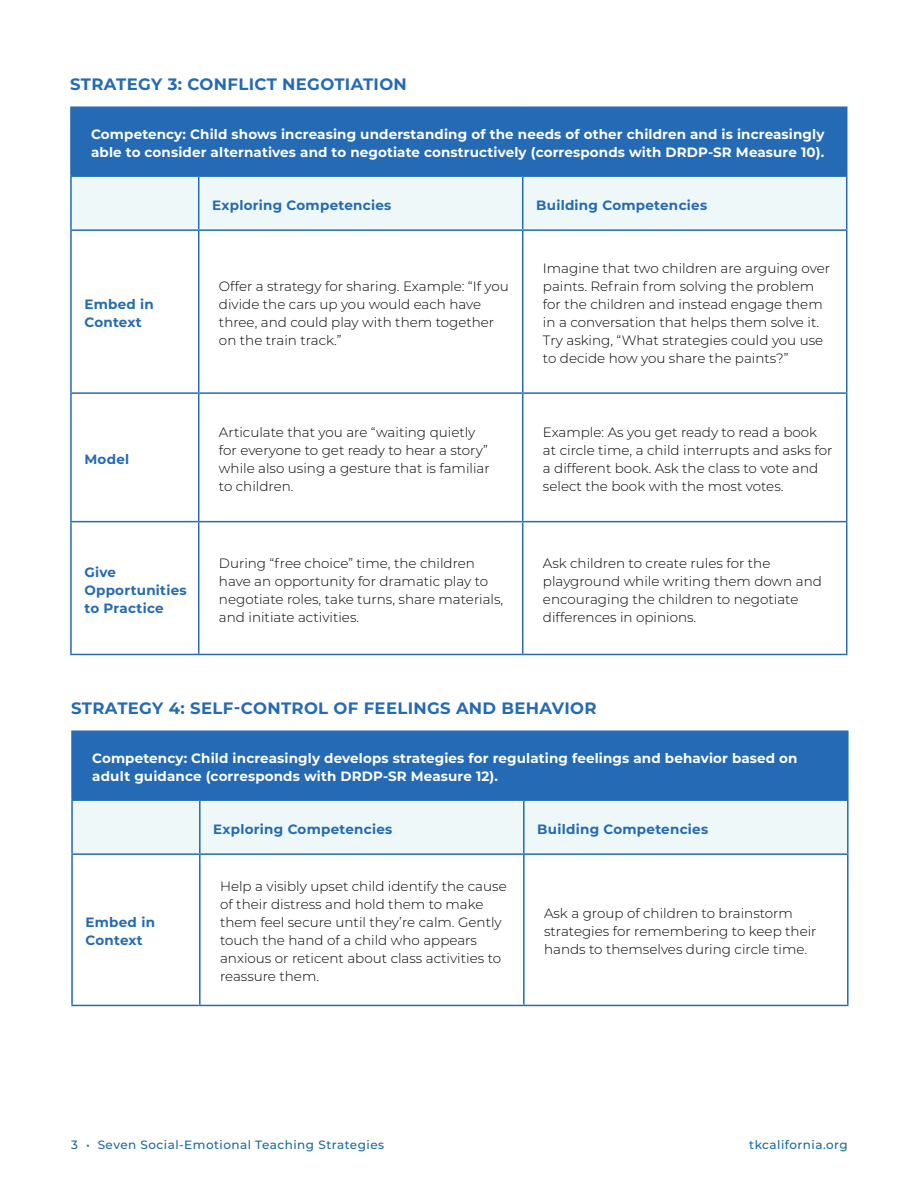
<style>
.page{position:relative;width:918px;height:1188px;background:#fff}
.page>*{position:absolute;margin:0;border:0;box-sizing:border-box;transform-origin:0 0}
.Strategy_header{font:700 16.5px "Montserrat";letter-spacing:.02em;color:#246ab4}
.chart_body{font:300 13.5px/18px "Montserrat";color:#000}
.chart_header{font:700 13.5px/18px "Montserrat";letter-spacing:.01em;color:#fff}
.chart_header-2{font:700 13.5px/18px "Montserrat";letter-spacing:.02em;color:#246ab4}
.t1{font:500 12px "Montserrat";letter-spacing:.04em;color:#1a69a0}
</style>
<div class="page">
<div style="left:71px;top:107px;width:776px;height:69px;background:#246ab4"></div>
<div style="left:72px;top:177px;width:774px;height:52px;background:#eef8f9"></div>
<hr style="left:70px;top:106px;width:129px;height:2px;background:#246ab4">
<hr style="left:70px;top:108px;width:2px;height:67px;background:#246ab4">
<hr style="left:199px;top:106px;width:324px;height:2px;background:#246ab4">
<hr style="left:523px;top:106px;width:324px;height:2px;background:#246ab4">
<hr style="left:70px;top:522px;width:2px;height:132px;background:#246ab4">
<hr style="left:522px;top:522px;width:1px;height:132px;background:#246ab4">
<hr style="left:70px;top:654px;width:129px;height:1px;background:#246ab4">
<hr style="left:199px;top:654px;width:324px;height:1px;background:#246ab4">
<hr style="left:523px;top:654px;width:324px;height:1px;background:#246ab4">
<hr style="left:198px;top:177px;width:1px;height:52px;background:#246ab4">
<hr style="left:198px;top:231px;width:1px;height:161px;background:#246ab4">
<hr style="left:846px;top:231px;width:1px;height:161px;background:#246ab4">
<hr style="left:198px;top:394px;width:1px;height:127px;background:#246ab4">
<hr style="left:846px;top:394px;width:1px;height:127px;background:#246ab4">
<hr style="left:198px;top:522px;width:1px;height:132px;background:#246ab4">
<hr style="left:846px;top:522px;width:1px;height:132px;background:#246ab4">
<hr style="left:522px;top:177px;width:1px;height:52px;background:#246ab4">
<hr style="left:70px;top:175px;width:129px;height:2px;background:#246ab4">
<hr style="left:70px;top:177px;width:2px;height:52px;background:#246ab4">
<hr style="left:199px;top:175px;width:324px;height:2px;background:#246ab4">
<hr style="left:523px;top:175px;width:324px;height:2px;background:#246ab4">
<hr style="left:846px;top:177px;width:1px;height:52px;background:#246ab4">
<hr style="left:70px;top:229px;width:129px;height:2px;background:#246ab4">
<hr style="left:70px;top:231px;width:2px;height:161px;background:#246ab4">
<hr style="left:199px;top:229px;width:324px;height:2px;background:#246ab4">
<hr style="left:523px;top:229px;width:324px;height:2px;background:#246ab4">
<hr style="left:522px;top:231px;width:1px;height:161px;background:#246ab4">
<hr style="left:70px;top:392px;width:129px;height:2px;background:#246ab4">
<hr style="left:70px;top:394px;width:2px;height:127px;background:#246ab4">
<hr style="left:199px;top:392px;width:324px;height:2px;background:#246ab4">
<hr style="left:523px;top:392px;width:324px;height:2px;background:#246ab4">
<hr style="left:522px;top:394px;width:1px;height:127px;background:#246ab4">
<hr style="left:70px;top:521px;width:129px;height:1px;background:#246ab4">
<hr style="left:199px;top:521px;width:324px;height:1px;background:#246ab4">
<hr style="left:523px;top:521px;width:324px;height:1px;background:#246ab4">
<div style="left:72px;top:731px;width:776px;height:69px;background:#246ab4"></div>
<div style="left:73px;top:801px;width:774px;height:52px;background:#eef8f9"></div>
<hr style="left:71px;top:730px;width:129px;height:2px;background:#246ab4">
<hr style="left:71px;top:732px;width:2px;height:67px;background:#246ab4">
<hr style="left:200px;top:730px;width:324px;height:2px;background:#246ab4">
<hr style="left:524px;top:730px;width:325px;height:2px;background:#246ab4">
<hr style="left:847px;top:732px;width:2px;height:67px;background:#246ab4">
<hr style="left:199px;top:801px;width:2px;height:52px;background:#246ab4">
<hr style="left:199px;top:855px;width:2px;height:150px;background:#246ab4">
<hr style="left:847px;top:855px;width:2px;height:150px;background:#246ab4">
<hr style="left:523px;top:801px;width:2px;height:52px;background:#246ab4">
<hr style="left:71px;top:799px;width:129px;height:2px;background:#246ab4">
<hr style="left:71px;top:801px;width:2px;height:52px;background:#246ab4">
<hr style="left:200px;top:799px;width:324px;height:2px;background:#246ab4">
<hr style="left:524px;top:799px;width:325px;height:2px;background:#246ab4">
<hr style="left:847px;top:801px;width:2px;height:52px;background:#246ab4">
<hr style="left:71px;top:853px;width:129px;height:2px;background:#246ab4">
<hr style="left:71px;top:855px;width:2px;height:150px;background:#246ab4">
<hr style="left:200px;top:853px;width:324px;height:2px;background:#246ab4">
<hr style="left:524px;top:853px;width:325px;height:2px;background:#246ab4">
<hr style="left:523px;top:855px;width:2px;height:150px;background:#246ab4">
<hr style="left:71px;top:1005px;width:129px;height:1px;background:#246ab4">
<hr style="left:200px;top:1005px;width:324px;height:1px;background:#246ab4">
<hr style="left:524px;top:1005px;width:325px;height:1px;background:#246ab4">
<p class="Strategy_header" style="left:70px;top:72px;width:338px">STRATEGY 3: CONFLICT NEGOTIATION</p>
<p class="chart_header" style="left:91px;top:125px;width:735px">Competency: Child shows increasing understanding of the needs of other children and is increasingly able to consider alternatives and to negotiate constructively (corresponds with DRDP-SR Measure 10).</p>
<p class="chart_header-2" style="left:212px;top:195px;width:181px">Exploring Competencies</p>
<p class="chart_header-2" style="left:536px;top:195px;width:172px">Building Competencies</p>
<p class="chart_header-2" style="left:84px;top:295px;width:71px">Embed in<br>Context</p>
<p class="chart_header-2" style="left:84px;top:449px;width:46px">Model</p>
<p class="chart_body" style="left:219px;top:277px;width:291px">Offer a strategy for sharing. Example: “If you divide the cars up you would each have three, and could play with them together on the train track.”</p>
<p class="chart_body" style="left:543px;top:259px;width:289px">Imagine that two children are arguing over paints. Refrain from solving the problem for the children and instead engage them in a conversation that helps them solve it.<br>Try asking, “What strategies could you use to decide how you share the paints?”</p>
<p class="chart_body" style="left:219px;top:423px;width:272px">Articulate that you are “waiting quietly for everyone to get ready to hear a story” while also using a gesture that is familiar to children.</p>
<p class="chart_body" style="left:543px;top:423px;width:291px">Example: As you get ready to read a book at circle time, a child interrupts and asks for a different book. Ask the class to vote and select the book with the most votes.</p>
<p class="chart_header-2" style="left:84px;top:562px;width:104px">Give<br>Opportunities to Practice</p>
<p class="chart_body" style="left:219px;top:553px;width:286px">During “free choice” time, the children have an opportunity for dramatic play to negotiate roles, take turns, share materials, and initiate activities.</p>
<p class="chart_body" style="left:543px;top:553px;width:280px">Ask children to create rules for the playground while writing them down and encouraging the children to negotiate differences in opinions.</p>
<p class="Strategy_header" style="left:71px;top:696px;width:527px">STRATEGY 4: SELF-CONTROL OF FEELINGS AND BEHAVIOR</p>
<p class="chart_header" style="left:92px;top:749px;width:707px">Competency: Child increasingly develops strategies for regulating feelings and behavior based on adult guidance (corresponds with DRDP-SR Measure 12).</p>
<p class="chart_header-2" style="left:213px;top:819px;width:181px">Exploring Competencies</p>
<p class="chart_header-2" style="left:537px;top:819px;width:172px">Building Competencies</p>
<p class="chart_header-2" style="left:86px;top:913px;width:71px">Embed in<br>Context</p>
<p class="chart_body" style="left:220px;top:877px;width:288px">Help a visibly upset child identify the cause of their distress and hold them to make them feel secure until they’re calm. Gently touch the hand of a child who appears anxious or reticent about class activities to reassure them.</p>
<p class="chart_body" style="left:544px;top:904px;width:274px">Ask a group of children to brainstorm strategies for remembering to keep their hands to themselves during circle time.</p>
<p class="t1" style="left:71px;top:1136px;width:314px">3 • Seven Social-Emotional Teaching Strategies</p>
<p class="t1" style="left:749px;top:1136px;width:100px">tkcalifornia.org</p>
</div>
